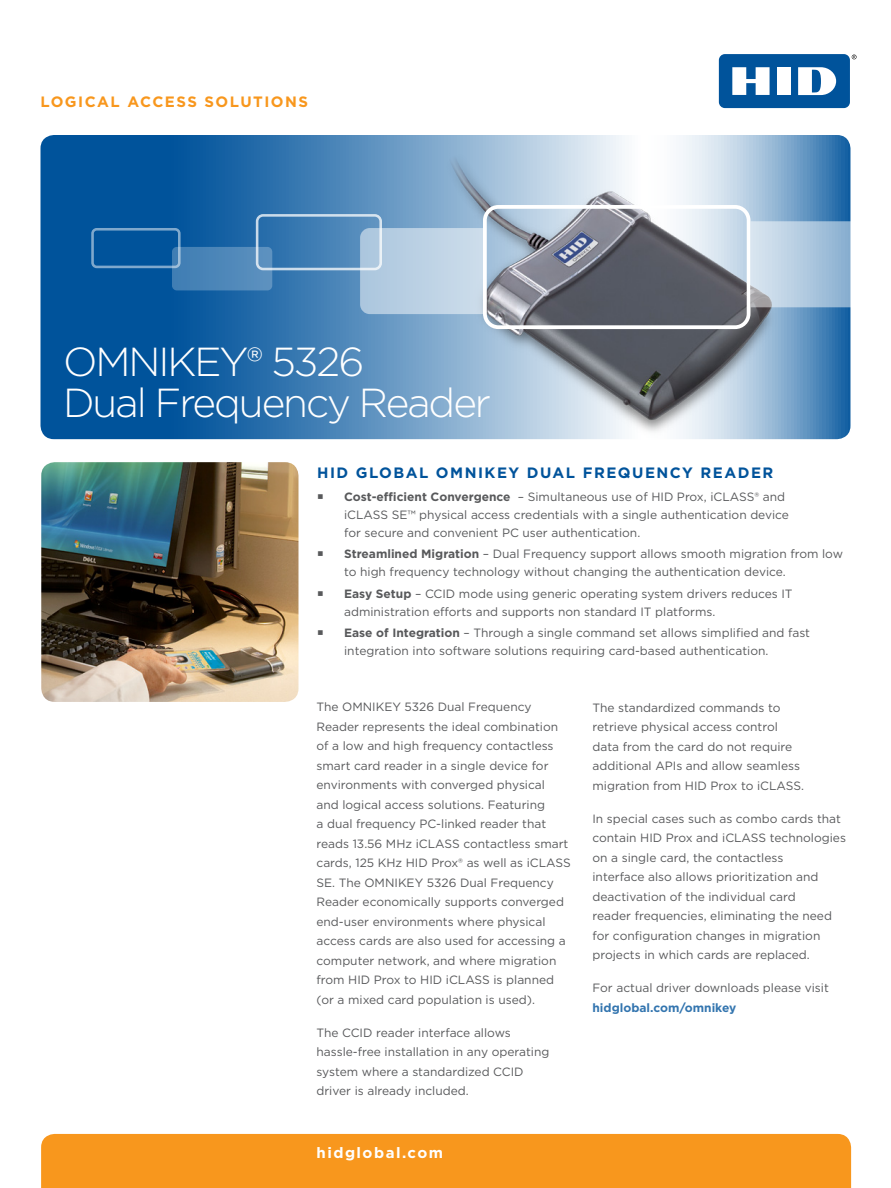
<style>
.page{position:relative;width:891px;height:1188px;background:#fff}
.page>*{position:absolute;margin:0;border:0;box-sizing:border-box;transform-origin:0 0}
.t1{font:300 40.5px/40.5px "Gotham";letter-spacing:-.05em;color:#fff}
.t2{font:700 15px "Gotham";letter-spacing:.1em;color:#00539b}
.t3{font:700 15px "Gotham";letter-spacing:.1em;color:#f8971d}
.t4{font:700 15px "Gotham";letter-spacing:.1em;color:#fff}
.t5{font:12px/19.5px "Gotham";color:#58595b}
.s1{font-weight:700}
.s2{font-weight:700;color:#3375af}
</style>
<div class="page">
<svg style="left:852px;top:55px;width:5px;height:4px"></svg>
<div style="left:719px;top:54px;width:131px;height:54px;background:#00539b;border-radius:6px"></div>
<div style="left:777px;top:67px;width:14px;height:28px;background:#fff"></div>
<svg style="left:732px;top:67px;width:38px;height:28px"></svg>
<svg style="left:798px;top:67px;width:38px;height:28px"></svg>
<svg style="left:40px;top:135px;width:810px;height:304px;background:#1e67a6"></svg>
<div style="left:41px;top:1134px;width:810px;height:54px;background:#f8971d"></div>
<img style="left:397px;top:135px;width:454px;height:304px">
<div style="left:256px;top:214px;width:126px;height:56px;border:3px solid #fff;border-radius:6px"></div>
<svg style="left:172px;top:247px;width:100px;height:43px;background:#5089ba"></svg>
<div style="left:91px;top:228px;width:90px;height:40px;border:3px solid #fff;border-radius:4px"></div>
<div style="left:483px;top:205px;width:267px;height:124px;border:4px solid #fff;border-radius:14px"></div>
<svg style="left:360px;top:228px;width:123px;height:86px;background:#bcd1e4"></svg>
<svg style="left:751px;top:221px;width:100px;height:86px;background:#b0c8de"></svg>
<img style="left:41px;top:462px;width:257px;height:240px">
<p class="t3" style="left:40px;top:92px;width:269px">LOGICAL ACCESS SOLUTIONS</p>
<p class="t1" style="left:63px;top:341px;width:430px">OMNIKEY® 5326<br>Dual Frequency Reader</p>
<p class="t2" style="left:317px;top:462px;width:458px">HID GLOBAL OMNIKEY DUAL FREQUENCY READER</p>
<p class="t5" style="left:344px;top:487px;width:446px;line-height:18px"><span class="s1">Cost-efficient Convergence</span> – Simultaneous use of HID Prox, iCLASS® and iCLASS SE™ physical access credentials with a single authentication device for secure and convenient PC user authentication.</p>
<p class="t5" style="left:344px;top:545px;width:500px;line-height:18px"><span class="s1">Streamlined Migration</span> – Dual Frequency support allows smooth migration from low to high frequency technology without changing the authentication device.</p>
<p class="t5" style="left:344px;top:584px;width:450px;line-height:18px"><span class="s1">Easy Setup</span> – CCID mode using generic operating system drivers reduces IT administration efforts and supports non standard IT platforms.</p>
<p class="t5" style="left:344px;top:624px;width:467px;line-height:18px"><span class="s1">Ease of Integration</span> – Through a single command set allows simplified and fast integration into software solutions requiring card-based authentication.</p>
<p class="t5" style="left:316px;top:697px;width:256px">The OMNIKEY 5326 Dual Frequency Reader represents the ideal combination of a low and high frequency contactless smart card reader in a single device for environments with converged physical<br>and logical access solutions. Featuring<br>a dual frequency PC-linked reader that reads 13.56 MHz iCLASS contactless smart cards, 125 KHz HID Prox® as well as iCLASS SE. The OMNIKEY 5326 Dual Frequency Reader economically supports converged end-user environments where physical access cards are also used for accessing a computer network, and where migration from HID Prox to HID iCLASS is planned (or a mixed card population is used).</p>
<p class="t5" style="left:316px;top:1022px;width:234px">The CCID reader interface allows hassle-free installation in any operating system where a standardized CCID driver is already included.</p>
<p class="t4" style="left:316px;top:1142px;width:128px">hidglobal.com</p>
<p class="t5" style="left:592px;top:697px;width:213px">The standardized commands to retrieve physical access control data from the card do not require additional APIs and allow seamless migration from HID Prox to iCLASS.</p>
<p class="t5" style="left:592px;top:808px;width:255px">In special cases such as combo cards that contain HID Prox and iCLASS technologies on a single card, the contactless<br>interface also allows prioritization and deactivation of the individual card<br>reader frequencies, eliminating the need for configuration changes in migration projects in which cards are replaced.</p>
<p class="t5" style="left:592px;top:978px;width:238px">For actual driver downloads please visit <span class="s2">hidglobal.com/omnikey</span></p>
</div>
